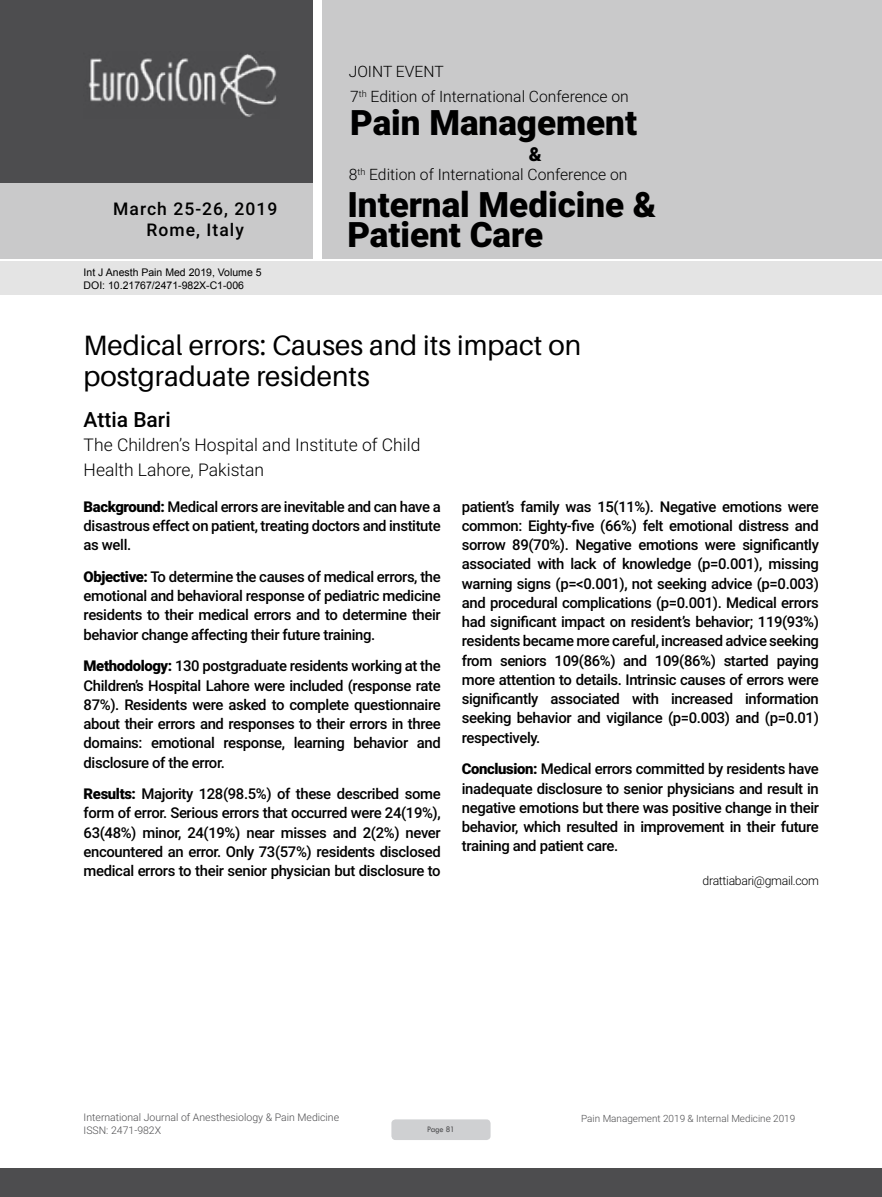
<style>
.page{position:relative;width:882px;height:1197px;background:#fff}
.page>*{position:absolute;margin:0;border:0;box-sizing:border-box;transform-origin:0 0}
.t1{font:900 35px/30.1px "Roboto";color:#000}
.t2{font:28px/30.8px "Aileron";color:#000}
.t3{font:500 21px "Roboto";color:#000}
.t4{font:900 19.25px "Roboto";color:#000}
.t5{font:300 17.5px/24.5px "Roboto";color:#000}
.t6{font:500 17.5px/21px "Roboto";letter-spacing:.06em;color:#000;text-align:center}
.t7{font:300 15.75px/25.2px "Roboto";color:#000}
.t8{font:500 14.88px/19.2px "Roboto";letter-spacing:-.025em;color:#000;text-align:justify}
.t9{font:300 12.25px "Roboto";letter-spacing:-.025em;color:#000}
.t10{font:300 10.5px "Roboto";color:#4d4d4f}
.t11{font:10.5px/12.6px "Arial";color:#000}
.t12{font:300 9.97px "Roboto";color:#4d4d4f}
.t13{font:8.75px "Tw Cen";letter-spacing:-.02em;color:#4d4d4f;scale:.95 1}
.s1{font-weight:900}
</style>
<div class="page">
<div style="left:0;top:0;width:313px;height:183px;background:#4d4d4f"></div>
<div style="left:1px;top:183px;width:312px;height:76px;background:#c9c9ca"></div>
<div style="left:323px;top:0;width:559px;height:259px;background:#c9c9ca"></div>
<img style="left:88px;top:54px;width:188px;height:63px">
<div style="left:0;top:1169px;width:882px;height:28px;background:#4d4d4f"></div>
<div style="left:1px;top:261px;width:881px;height:33px;background:#e4e4e4"></div>
<div style="left:391px;top:1119px;width:100px;height:21px;background:#cfd0d2;border-radius:4px"></div>
<p class="t6" style="left:113px;top:198px;width:166px">March 25-26, 2019<br>Rome, Italy</p>
<p class="t11" style="left:84px;top:266px;width:180px">Int J Anesth Pain Med 2019, Volume 5<br>DOI: 10.21767/2471-982X-C1-006</p>
<p class="t7" style="left:349px;top:58px;width:282px">JOINT EVENT<br>7<sup>th</sup> Edition of International Conference on</p>
<h1 class="t1" style="left:350px;top:106px;width:288px">Pain Management</h1>
<p class="t7" style="left:349px;top:161px;width:280px">8<sup>th</sup> Edition of International Conference on</p>
<h1 class="t1" style="left:347px;top:188px;width:311px">Internal Medicine &amp;<br>Patient Care</h1>
<p class="t4" style="left:529px;top:140px;width:14px">&amp;</p>
<h2 class="t2" style="left:84px;top:331px;width:499px">Medical errors: Causes and its impact on postgraduate residents</h2>
<h3 class="t3" style="left:84px;top:405px;width:89px">Attia Bari</h3>
<p class="t5" style="left:84px;top:432px;width:338px">The Children’s Hospital and Institute of Child<br>Health Lahore, Pakistan</p>
<p class="t8" style="left:84px;top:496px;width:359px"><span class="s1">Background:</span> Medical errors are inevitable and can have a disastrous effect on patient, treating doctors and institute as well.</p>
<p class="t8" style="left:84px;top:566px;width:359px"><span class="s1">Objective:</span> To determine the causes of medical errors, the emotional and behavioral response of pediatric medicine residents to their medical errors and to determine their behavior change affecting their future training.</p>
<p class="t8" style="left:84px;top:656px;width:359px"><span class="s1">Methodology:</span> 130 postgraduate residents working at the Children’s Hospital Lahore were included (response rate 87%). Residents were asked to complete questionnaire about their errors and responses to their errors in three domains: emotional response, learning behavior and disclosure of the error.</p>
<p class="t8" style="left:84px;top:784px;width:359px"><span class="s1">Results:</span> Majority 128(98.5%) of these described some form of error. Serious errors that occurred were 24(19%), 63(48%) minor, 24(19%) near misses and 2(2%) never encountered an error. Only 73(57%) residents disclosed medical errors to their senior physician but disclosure to</p>
<p class="t8" style="left:462px;top:496px;width:359px">patient’s family was 15(11%). Negative emotions were common: Eighty-five (66%) felt emotional distress and sorrow 89(70%). Negative emotions were significantly associated with lack of knowledge (p=0.001), missing warning signs (p=&lt;0.001), not seeking advice (p=0.003) and procedural complications (p=0.001). Medical errors had significant impact on resident’s behavior; 119(93%) residents became more careful, increased advice seeking from seniors 109(86%) and 109(86%) started paying more attention to details. Intrinsic causes of errors were significantly associated with increased information seeking behavior and vigilance (p=0.003) and (p=0.01) respectively.</p>
<p class="t8" style="left:462px;top:759px;width:359px"><span class="s1">Conclusion:</span> Medical errors committed by residents have inadequate disclosure to senior physicians and result in negative emotions but there was positive change in their behavior, which resulted in improvement in their future training and patient care.</p>
<p class="t9" style="left:703px;top:872px;width:118px">drattiabari@gmail.com</p>
<p class="t10" style="left:84px;top:1110px;width:257px">International Journal of Anesthesiology &amp; Pain Medicine</p>
<p class="t12" style="left:581px;top:1111px;width:216px">Pain Management 2019 &amp; Internal Medicine 2019</p>
<p class="t10" style="left:84px;top:1123px;width:79px">ISSN: 2471-982X</p>
<p class="t13" style="left:427px;top:1124px;width:31px">Page 81</p>
</div>
